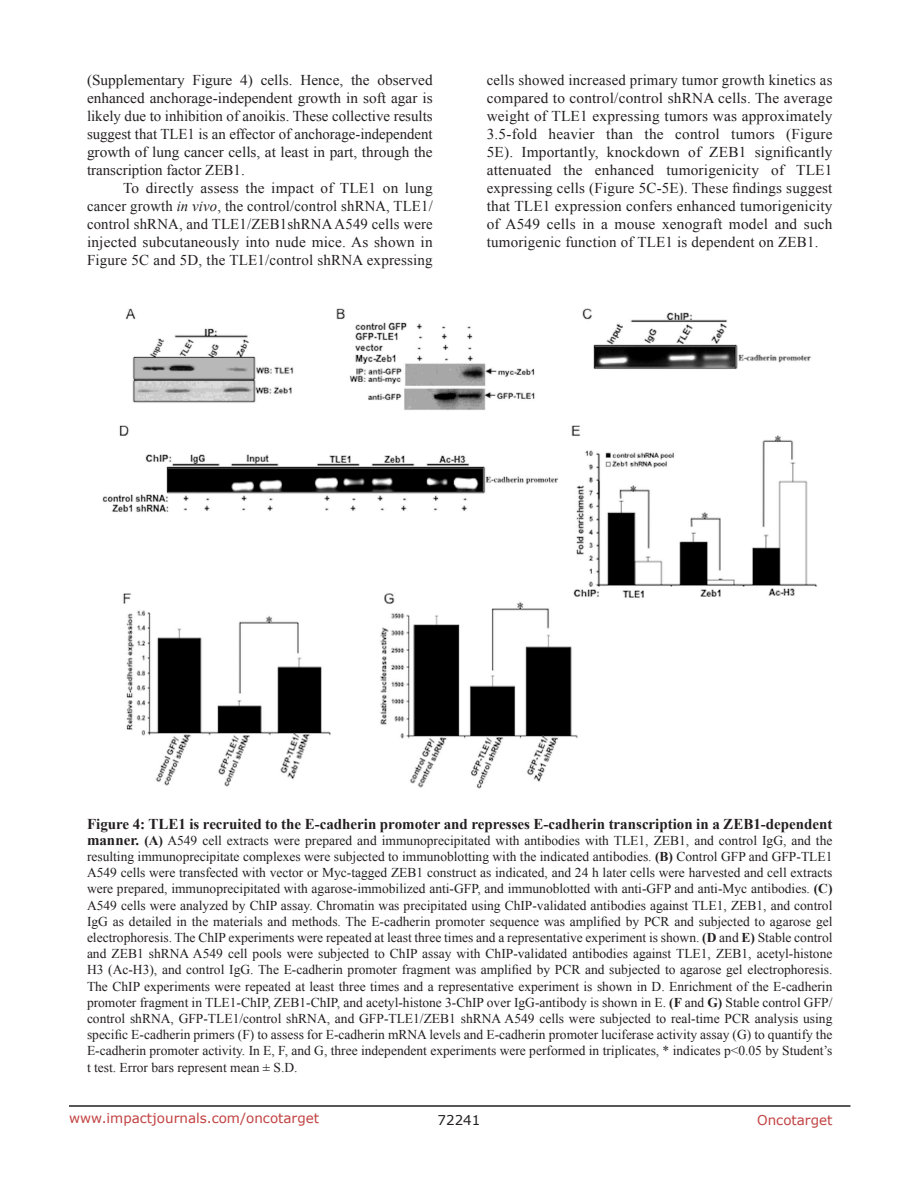
<style>
.page{position:relative;width:918px;height:1188px;background:#fff}
.page>*{position:absolute;margin:0;border:0;box-sizing:border-box;transform-origin:0 0}
.BodyText{font:15px/18px "Times New Roman";letter-spacing:.015em;color:#231f20;text-align:justify}
.figuretext{font:700 15px "Times New Roman";color:#231f20}
.figuretext-2{font:13.5px/16.2px "Times New Roman";color:#231f20;text-align:justify}
.t1{font:13.5px "Verdana";color:#c24141}
.t2{font:13.5px "Verdana";color:#231f20}
.s1{font-style:italic}
.s2{font-weight:700;font-size:15px}
.s3{font-weight:700}
</style>
<div class="page">
<hr style="left:69px;top:1105px;width:781px;height:2px;background:#231f20">
<img style="left:102px;top:308px;width:716px;height:481px">
<p class="BodyText" style="left:87px;top:71px;width:347px">(Supplementary Figure 4) cells. Hence, the observed enhanced anchorage-independent growth in soft agar is likely due to inhibition of anoikis. These collective results suggest that TLE1 is an effector of anchorage-independent growth of lung cancer cells, at least in part, through the transcription factor ZEB1.</p>
<p class="BodyText" style="left:87px;top:179px;width:347px;text-indent:36px">To directly assess the impact of TLE1 on lung cancer growth <span class="s1">in vivo</span>, the control/control shRNA, TLE1/ control shRNA, and TLE1/ZEB1shRNA A549 cells were injected subcutaneously into nude mice. As shown in Figure 5C and 5D, the TLE1/control shRNA expressing</p>
<p class="BodyText" style="left:487px;top:71px;width:347px">cells showed increased primary tumor growth kinetics as compared to control/control shRNA cells. The average weight of TLE1 expressing tumors was approximately 3.5-fold heavier than the control tumors (Figure 5E). Importantly, knockdown of ZEB1 significantly attenuated the enhanced tumorigenicity of TLE1 expressing cells (Figure 5C-5E). These findings suggest that TLE1 expression confers enhanced tumorigenicity of A549 cells in a mouse xenograft model and such tumorigenic function of TLE1 is dependent on ZEB1.</p>
<p class="figuretext" style="left:87px;top:813px;width:747px">Figure 4: TLE1 is recruited to the E-cadherin promoter and represses E-cadherin transcription in a ZEB1-dependent</p>
<p class="figuretext-2" style="left:87px;top:832px;width:747px"><span class="s2">manner.</span> <span class="s3">(A)</span> A549 cell extracts were prepared and immunoprecipitated with antibodies with TLE1, ZEB1, and control IgG, and the resulting immunoprecipitate complexes were subjected to immunoblotting with the indicated antibodies. <span class="s3">(B)</span> Control GFP and GFP-TLE1<br>A549 cells were transfected with vector or Myc-tagged ZEB1 construct as indicated, and 24 h later cells were harvested and cell extracts were prepared, immunoprecipitated with agarose-immobilized anti-GFP, and immunoblotted with anti-GFP and anti-Myc antibodies. <span class="s3">(C)<br></span>A549 cells were analyzed by ChIP assay. Chromatin was precipitated using ChIP-validated antibodies against TLE1, ZEB1, and control IgG as detailed in the materials and methods. The E-cadherin promoter sequence was amplified by PCR and subjected to agarose gel electrophoresis. The ChIP experiments were repeated at least three times and a representative experiment is shown. <span class="s3">(D</span> and <span class="s3">E)</span> Stable control and ZEB1 shRNA A549 cell pools were subjected to ChIP assay with ChIP-validated antibodies against TLE1, ZEB1, acetyl-histone H3 (Ac-H3), and control IgG. The E-cadherin promoter fragment was amplified by PCR and subjected to agarose gel electrophoresis.<br>The ChIP experiments were repeated at least three times and a representative experiment is shown in D. Enrichment of the E-cadherin promoter fragment in TLE1-ChIP, ZEB1-ChIP, and acetyl-histone 3-ChIP over IgG-antibody is shown in E. <span class="s3">(F</span> and <span class="s3">G)</span> Stable control GFP/ control shRNA, GFP-TLE1/control shRNA, and GFP-TLE1/ZEB1 shRNA A549 cells were subjected to real-time PCR analysis using specific E-cadherin primers (F) to assess for E-cadherin mRNA levels and E-cadherin promoter luciferase activity assay (G) to quantify the E-cadherin promoter activity. In E, F, and G, three independent experiments were performed in triplicates, * indicates p&lt;0.05 by Student’s t test. Error bars represent mean ± S.D.</p>
<p class="t1" style="left:69px;top:1109px;width:252px">www.impactjournals.com/oncotarget</p>
<p class="t2" style="left:438px;top:1111px;width:44px">72241</p>
<p class="t1" style="left:757px;top:1111px;width:77px">Oncotarget</p>
</div>
